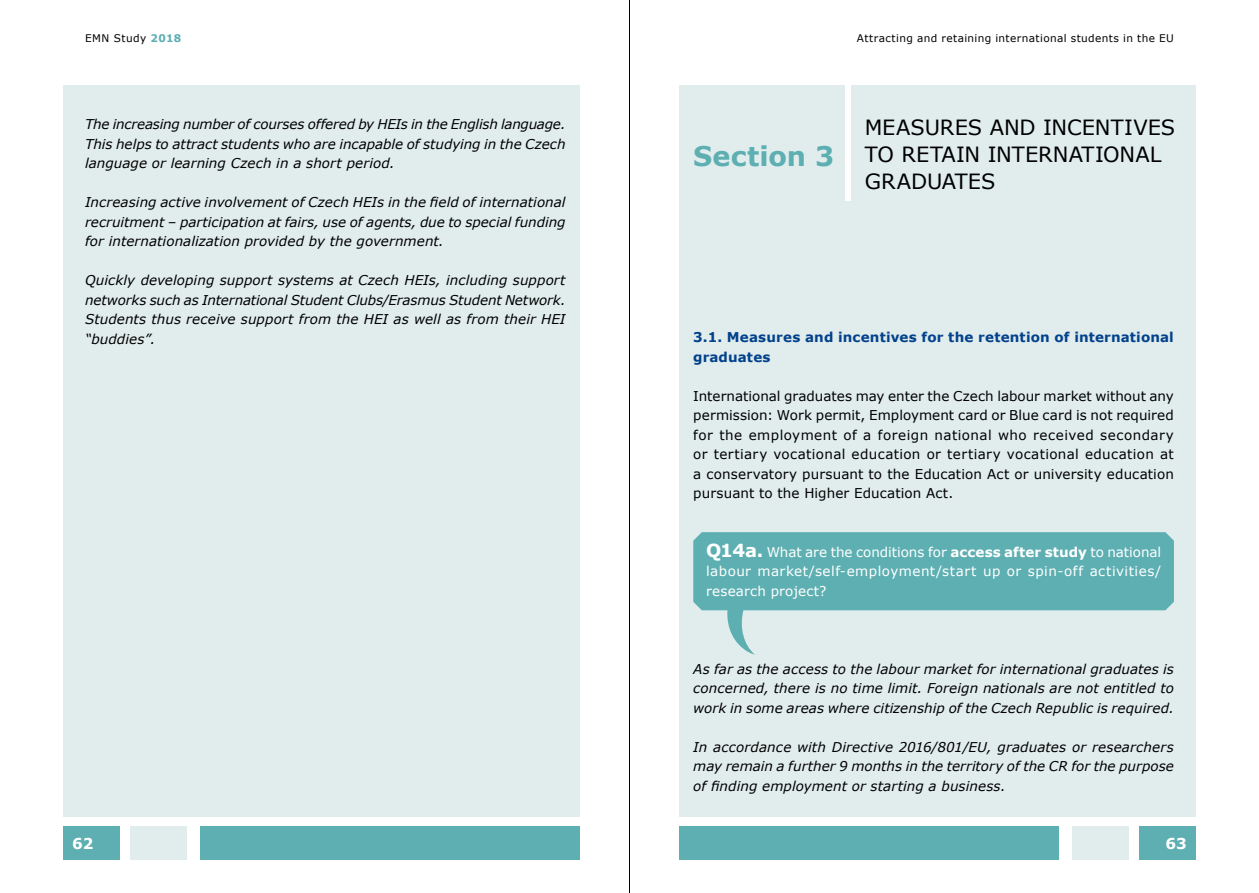
<style>
.page{position:relative;width:1259px;height:893px;background:#fff}
.page>*{position:absolute;margin:0;border:0;box-sizing:border-box;transform-origin:0 0}
.t1{font:700 27px "Verdana";letter-spacing:.005em;color:#5dafb2}
.t2{font:21px/27px "Verdana";color:#000}
.t3{font:700 15px "Verdana";color:#fff}
.t4{font:italic 13.5px/19.5px "Verdana";letter-spacing:.005em;color:#000;text-align:justify}
.t5{font:13.5px/19.5px "Verdana";letter-spacing:.005em;color:#000;text-align:justify}
.t6{font:13.5px/19.5px "Verdana";letter-spacing:.035em;color:#fff;text-align:justify}
.t7{font:700 13.5px/19.5px "Verdana";letter-spacing:.01em;color:#02418c}
.t8{font:10.5px "Verdana";letter-spacing:.04em;color:#000}
.s1{font-weight:700;color:#5dafb2}
.s2{font-weight:700;font-size:18px}
.s3{font-weight:700}
</style>
<div class="page">
<div style="left:64px;top:85px;width:516px;height:731px;background:#e1eded"></div>
<div style="left:679px;top:85px;width:516px;height:731px;background:#e1eded"></div>
<hr style="left:629px;top:0;width:1px;height:893px;background:#000">
<div style="left:64px;top:826px;width:56px;height:34px;background:#5dafb2"></div>
<div style="left:130px;top:826px;width:57px;height:34px;background:#e1eded"></div>
<div style="left:200px;top:826px;width:380px;height:34px;background:#5dafb2"></div>
<div style="left:1139px;top:826px;width:56px;height:34px;background:#5dafb2"></div>
<div style="left:1072px;top:826px;width:56px;height:34px;background:#e1eded"></div>
<div style="left:679px;top:826px;width:380px;height:34px;background:#5dafb2"></div>
<div style="left:844px;top:82px;width:6px;height:119px;background:#fff"></div>
<svg style="left:693px;top:532px;width:481px;height:123px;fill:#5dafb2"></svg>
<p class="t8" style="left:85px;top:31px;width:98px">EMN Study <span class="s1">2018</span></p>
<p class="t8" style="left:857px;top:31px;width:318px">Attracting and retaining international students in the EU</p>
<p class="t4" style="left:85px;top:114px;width:482px">The increasing number of courses offered by HEIs in the English language.<br>This helps to attract students who are incapable of studying in the Czech language or learning Czech in a short period.</p>
<p class="t4" style="left:85px;top:192px;width:482px">Increasing active involvement of Czech HEIs in the field of international recruitment – participation at fairs, use of agents, due to special funding for internationalization provided by the government.</p>
<p class="t4" style="left:85px;top:270px;width:482px">Quickly developing support systems at Czech HEIs, including support networks such as International Student Clubs/Erasmus Student Network.<br>Students thus receive support from the HEI as well as from their HEI “buddies”.</p>
<h1 class="t1" style="left:693px;top:139px;width:143px">Section 3</h1>
<h2 class="t2" style="left:865px;top:113px;width:312px">MEASURES AND INCENTIVES<br>TO RETAIN INTERNATIONAL<br>GRADUATES</h2>
<p class="t7" style="left:693px;top:327px;width:482px">3.1. Measures and incentives for the retention of international graduates</p>
<p class="t5" style="left:693px;top:385px;width:482px">International graduates may enter the Czech labour market without any permission: Work permit, Employment card or Blue card is not required for the employment of a foreign national who received secondary or tertiary vocational education or tertiary vocational education at a conservatory pursuant to the Education Act or university education pursuant to the Higher Education Act.</p>
<p class="t6" style="left:706px;top:541px;width:456px"><span class="s2">Q14a.</span> What are the conditions for <span class="s3">access after study</span> to national labour market/self-employment/start up or spin-off activities/ research project?</p>
<p class="t4" style="left:693px;top:658px;width:482px">As far as the access to the labour market for international graduates is concerned, there is no time limit. Foreign nationals are not entitled to work in some areas where citizenship of the Czech Republic is required.</p>
<p class="t4" style="left:693px;top:736px;width:482px">In accordance with Directive 2016/801/EU, graduates or researchers may remain a further 9 months in the territory of the CR for the purpose of finding employment or starting a business.</p>
<p class="t3" style="left:72px;top:834px;width:23px">62</p>
<p class="t3" style="left:1165px;top:834px;width:23px">63</p>
</div>
